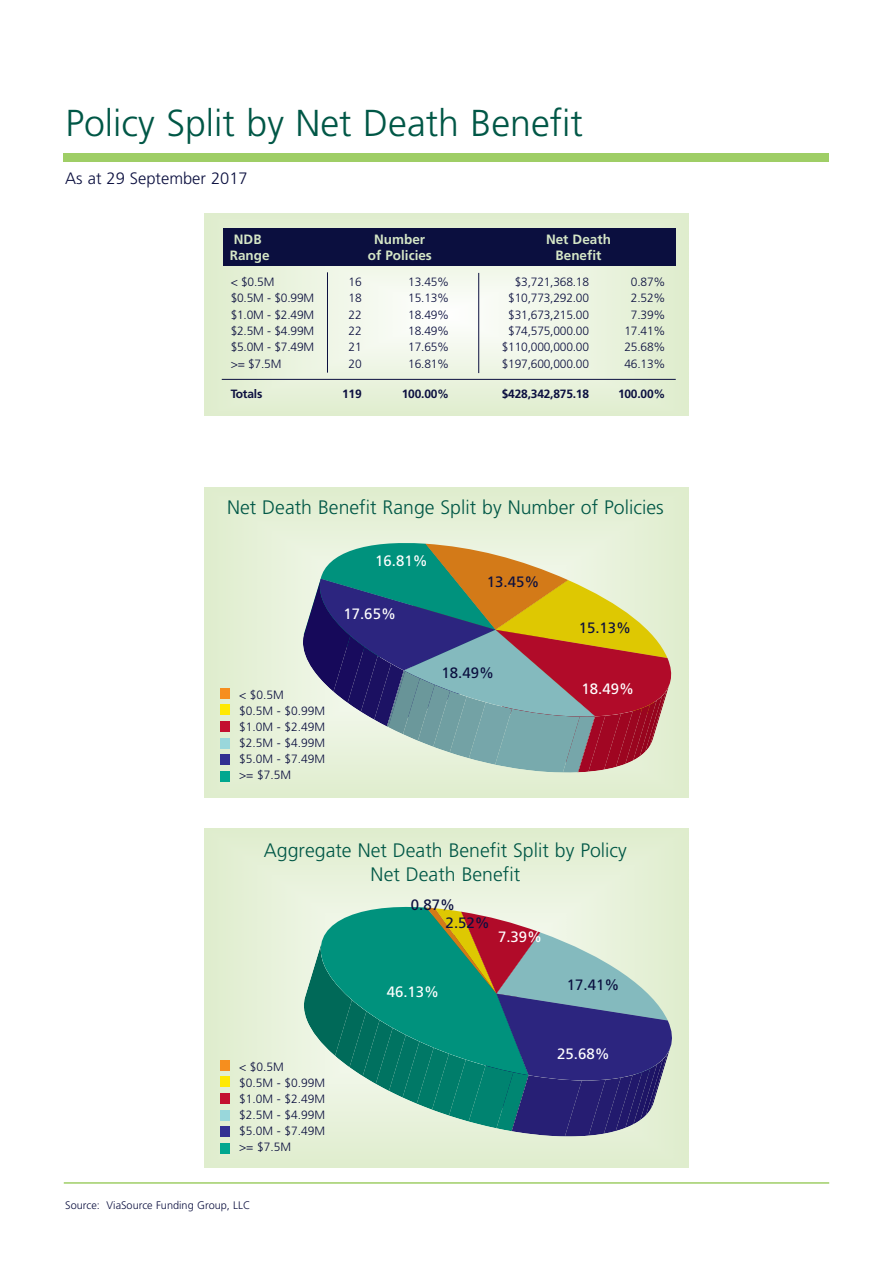
<style>
.page{position:relative;width:893px;height:1263px;background:#fff}
.page>*{position:absolute;margin:0;border:0;box-sizing:border-box;transform-origin:0 0}
.t1{font:300 37.5px "Frutiger LT Std";color:#005746}
.t2{font:300 19.5px/24.3px "Frutiger LT Std";color:#005746;text-align:center}
.t3{font:300 16.5px "Frutiger LT Std";color:#0b0f3f}
.t4{font:15px "Frutiger LT";color:#fff}
.t5{font:15px "Frutiger LT";color:#0b0f3f}
.t6{font:700 13.5px "Frutiger LT";color:#d5e6c6}
.t7{font:300 12px/15.9px "Frutiger LT Std";letter-spacing:-.015em;color:#0b0f3f}
.t8{font:700 12px "Frutiger LT";letter-spacing:-.015em;color:#0b0f3f}
.t9{font:300 10.95px "Frutiger LT Std";color:#0b0f3f}
</style>
<div class="page">
<div style="left:64px;top:153px;width:765px;height:9px;background:#9fce66"></div>
<hr style="left:64px;top:1182px;width:765px;height:2px;background:#9fce66">
<svg style="left:204px;top:213px;width:484px;height:202px;background:#e8f1dc"></svg>
<div style="left:204px;top:487px;width:484px;height:311px;background:#e3efd3"></div>
<div style="left:204px;top:827px;width:484px;height:341px;background:#e3efd4"></div>
<div style="left:223px;top:229px;width:453px;height:37px;background:#0b0f3f"></div>
<hr style="left:222px;top:379px;width:454px;height:1px;background:#0b0f3f">
<svg style="left:300px;top:540px;width:372px;height:233px"></svg>
<div style="left:220px;top:688px;width:10px;height:10px;background:#f68e1e"></div>
<div style="left:220px;top:704px;width:10px;height:11px;background:#ffe901"></div>
<div style="left:220px;top:721px;width:10px;height:11px;background:#c3102f"></div>
<div style="left:220px;top:738px;width:10px;height:10px;background:#99d7db"></div>
<div style="left:220px;top:754px;width:10px;height:11px;background:#323092"></div>
<div style="left:220px;top:771px;width:10px;height:10px;background:#00a78f"></div>
<svg style="left:303px;top:903px;width:369px;height:233px"></svg>
<div style="left:220px;top:1060px;width:10px;height:10px;background:#f68e1e"></div>
<div style="left:220px;top:1076px;width:10px;height:11px;background:#ffe901"></div>
<div style="left:220px;top:1093px;width:10px;height:11px;background:#c3102f"></div>
<div style="left:220px;top:1110px;width:10px;height:10px;background:#99d7db"></div>
<div style="left:220px;top:1126px;width:10px;height:11px;background:#323092"></div>
<div style="left:220px;top:1143px;width:10px;height:10px;background:#00a78f"></div>
<hr style="left:327px;top:272px;width:1px;height:101px;background:#0b0f3f">
<hr style="left:478px;top:273px;width:1px;height:100px;background:#0b0f3f">
<h1 class="t1" style="left:65px;top:108px;width:519px">Policy Split by Net Death Benefit</h1>
<h3 class="t3" style="left:65px;top:172px;width:184px">As at 29 September 2017</h3>
<p class="t6" style="left:234px;top:234px;width:29px">NDB</p>
<p class="t6" style="left:374px;top:234px;width:53px">Number</p>
<p class="t6" style="left:546px;top:234px;width:66px">Net Death</p>
<p class="t6" style="left:230px;top:250px;width:41px">Range</p>
<p class="t6" style="left:368px;top:250px;width:66px">of Policies</p>
<p class="t6" style="left:556px;top:250px;width:47px">Benefit</p>
<p class="t7" style="left:231px;top:275px;width:45px">&lt; $0.5M</p>
<p class="t7" style="left:349px;top:275px;width:15px">16</p>
<p class="t7" style="left:408px;top:275px;width:43px">13.45%</p>
<p class="t7" style="left:515px;top:275px;width:76px">$3,721,368.18</p>
<p class="t7" style="left:631px;top:275px;width:36px">0.87%</p>
<p class="t7" style="left:231px;top:291px;width:85px">$0.5M - $0.99M</p>
<p class="t7" style="left:349px;top:291px;width:15px">18</p>
<p class="t7" style="left:408px;top:291px;width:43px">15.13%</p>
<p class="t7" style="left:508px;top:291px;width:82px">$10,773,292.00</p>
<p class="t7" style="left:631px;top:291px;width:36px">2.52%</p>
<p class="t7" style="left:231px;top:307px;width:85px">$1.0M - $2.49M</p>
<p class="t7" style="left:349px;top:307px;width:15px">22</p>
<p class="t7" style="left:408px;top:307px;width:43px">18.49%</p>
<p class="t7" style="left:508px;top:307px;width:82px">$31,673,215.00</p>
<p class="t7" style="left:631px;top:307px;width:36px">7.39%</p>
<p class="t7" style="left:231px;top:324px;width:85px">$2.5M - $4.99M</p>
<p class="t7" style="left:349px;top:324px;width:15px">22</p>
<p class="t7" style="left:408px;top:324px;width:43px">18.49%</p>
<p class="t7" style="left:508px;top:324px;width:82px">$74,575,000.00</p>
<p class="t7" style="left:624px;top:324px;width:43px">17.41%</p>
<p class="t7" style="left:231px;top:340px;width:85px">$5.0M - $7.49M</p>
<p class="t7" style="left:349px;top:340px;width:15px">21</p>
<p class="t7" style="left:408px;top:340px;width:43px">17.65%</p>
<p class="t7" style="left:502px;top:340px;width:89px">$110,000,000.00</p>
<p class="t7" style="left:624px;top:340px;width:43px">25.68%</p>
<p class="t7" style="left:231px;top:357px;width:52px">&gt;= $7.5M</p>
<p class="t7" style="left:349px;top:357px;width:15px">20</p>
<p class="t7" style="left:408px;top:357px;width:43px">16.81%</p>
<p class="t7" style="left:502px;top:357px;width:89px">$197,600,000.00</p>
<p class="t7" style="left:624px;top:357px;width:43px">46.13%</p>
<p class="t8" style="left:231px;top:389px;width:33px">Totals</p>
<p class="t8" style="left:342px;top:389px;width:21px">119</p>
<p class="t8" style="left:402px;top:389px;width:49px">100.00%</p>
<p class="t8" style="left:502px;top:389px;width:89px">$428,342,875.18</p>
<p class="t8" style="left:618px;top:389px;width:49px">100.00%</p>
<h2 class="t2" style="left:227px;top:496px;width:438px">Net Death Benefit Range Split by Number of Policies</h2>
<p class="t7" style="left:239px;top:688px;width:88px">&lt; $0.5M<br>$0.5M - $0.99M $1.0M - $2.49M $2.5M - $4.99M $5.0M - $7.49M &gt;= $7.5M</p>
<p class="t4" style="left:375px;top:554px;width:54px">16.81%</p>
<p class="t4" style="left:343px;top:608px;width:54px">17.65%</p>
<p class="t5" style="left:487px;top:576px;width:54px">13.45%</p>
<p class="t5" style="left:441px;top:667px;width:54px">18.49%</p>
<p class="t5" style="left:579px;top:622px;width:54px">15.13%</p>
<p class="t4" style="left:582px;top:683px;width:54px">18.49%</p>
<h2 class="t2" style="left:264px;top:839px;width:364px">Aggregate Net Death Benefit Split by Policy<br>Net Death Benefit</h2>
<p class="t5" style="left:411px;top:899px;width:46px">0.87%</p>
<p class="t7" style="left:239px;top:1060px;width:88px">&lt; $0.5M<br>$0.5M - $0.99M $1.0M - $2.49M $2.5M - $4.99M $5.0M - $7.49M &gt;= $7.5M</p>
<p class="t9" style="left:65px;top:1201px;width:187px">Source: ViaSource Funding Group, LLC</p>
<p class="t5" style="left:446px;top:917px;width:46px">2.52%</p>
<p class="t4" style="left:498px;top:930px;width:46px">7.39%</p>
<p class="t4" style="left:387px;top:986px;width:54px">46.13%</p>
<p class="t5" style="left:567px;top:978px;width:54px">17.41%</p>
<p class="t4" style="left:557px;top:1048px;width:54px">25.68%</p>
</div>
